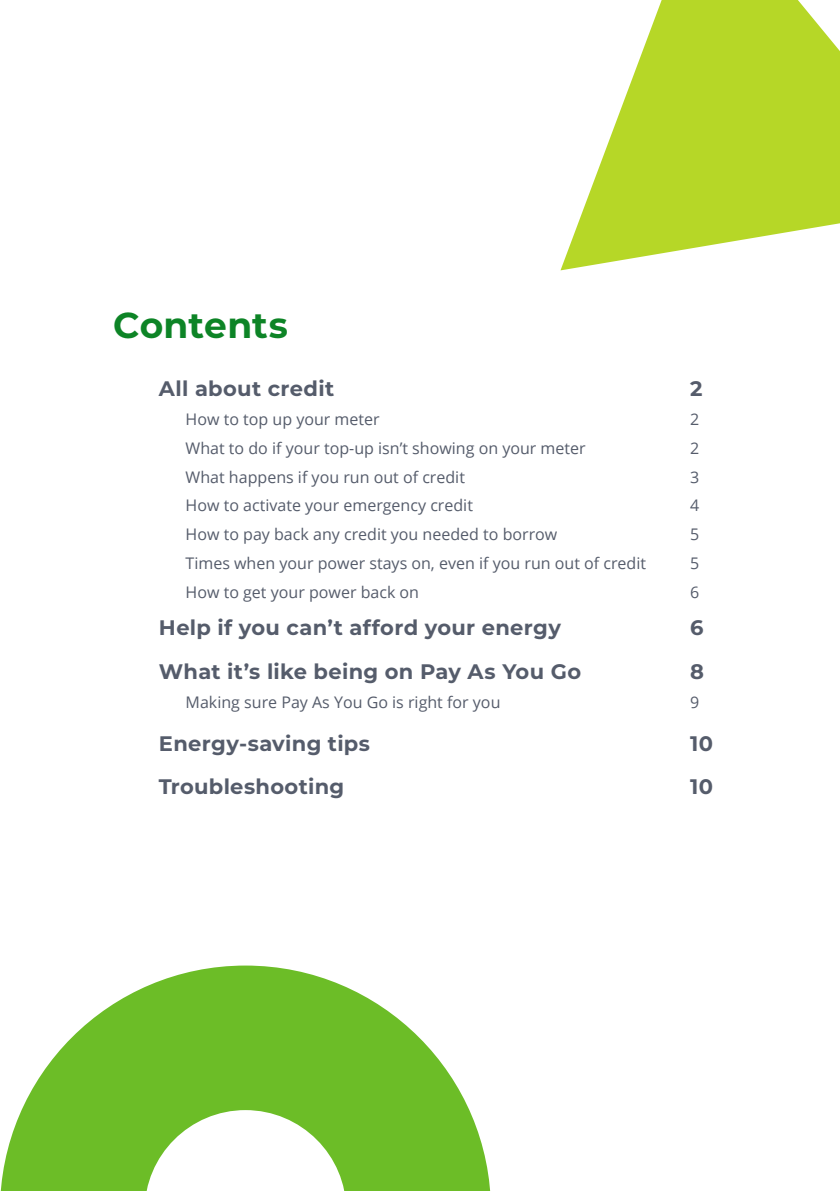
<style>
.page{position:relative;width:840px;height:1191px;background:#fff}
.page>*{position:absolute;margin:0;border:0;box-sizing:border-box;transform-origin:0 0}
.t1{font:700 36px "Montserrat";color:#0d8426}
.t2{font:700 21px "Montserrat";letter-spacing:.015em;color:#555c6b}
.t3{font:16px "Open Sans";color:#555c6b}
</style>
<div class="page">
<svg style="left:0;top:965px;width:490px;height:226px;fill:#6cbd27"></svg>
<svg style="left:560px;top:0;width:279px;height:270px;fill:#b6d727"></svg>
<h1 class="t1" style="left:113px;top:299px;width:176px">Contents</h1>
<h2 class="t2" style="left:159px;top:373px;width:177px">All about credit</h2>
<h2 class="t2" style="left:689px;top:373px;width:14px">2</h2>
<p class="t3" style="left:185px;top:408px;width:195px">How to top up your meter</p>
<p class="t3" style="left:689px;top:408px;width:11px">2</p>
<p class="t3" style="left:185px;top:437px;width:401px">What to do if your top-up isn’t showing on your meter</p>
<p class="t3" style="left:689px;top:437px;width:11px">2</p>
<p class="t3" style="left:185px;top:466px;width:281px">What happens if you run out of credit</p>
<p class="t3" style="left:689px;top:466px;width:11px">3</p>
<p class="t3" style="left:185px;top:494px;width:289px">How to activate your emergency credit</p>
<p class="t3" style="left:689px;top:494px;width:11px">4</p>
<p class="t3" style="left:185px;top:523px;width:373px">How to pay back any credit you needed to borrow</p>
<p class="t3" style="left:689px;top:523px;width:11px">5</p>
<p class="t3" style="left:185px;top:552px;width:462px">Times when your power stays on, even if you run out of credit</p>
<p class="t3" style="left:689px;top:552px;width:11px">5</p>
<p class="t3" style="left:185px;top:581px;width:235px">How to get your power back on</p>
<p class="t3" style="left:689px;top:581px;width:11px">6</p>
<h2 class="t2" style="left:159px;top:613px;width:403px">Help if you can’t afford your energy</h2>
<h2 class="t2" style="left:689px;top:613px;width:15px">6</h2>
<h2 class="t2" style="left:159px;top:656px;width:423px">What it’s like being on Pay As You Go</h2>
<h2 class="t2" style="left:689px;top:656px;width:15px">8</h2>
<p class="t3" style="left:185px;top:691px;width:316px">Making sure Pay As You Go is right for you</p>
<p class="t3" style="left:689px;top:691px;width:11px">9</p>
<h2 class="t2" style="left:159px;top:728px;width:212px">Energy-saving tips</h2>
<h2 class="t2" style="left:689px;top:728px;width:25px">10</h2>
<h2 class="t2" style="left:159px;top:771px;width:187px">Troubleshooting</h2>
<h2 class="t2" style="left:689px;top:771px;width:25px">10</h2>
</div>
